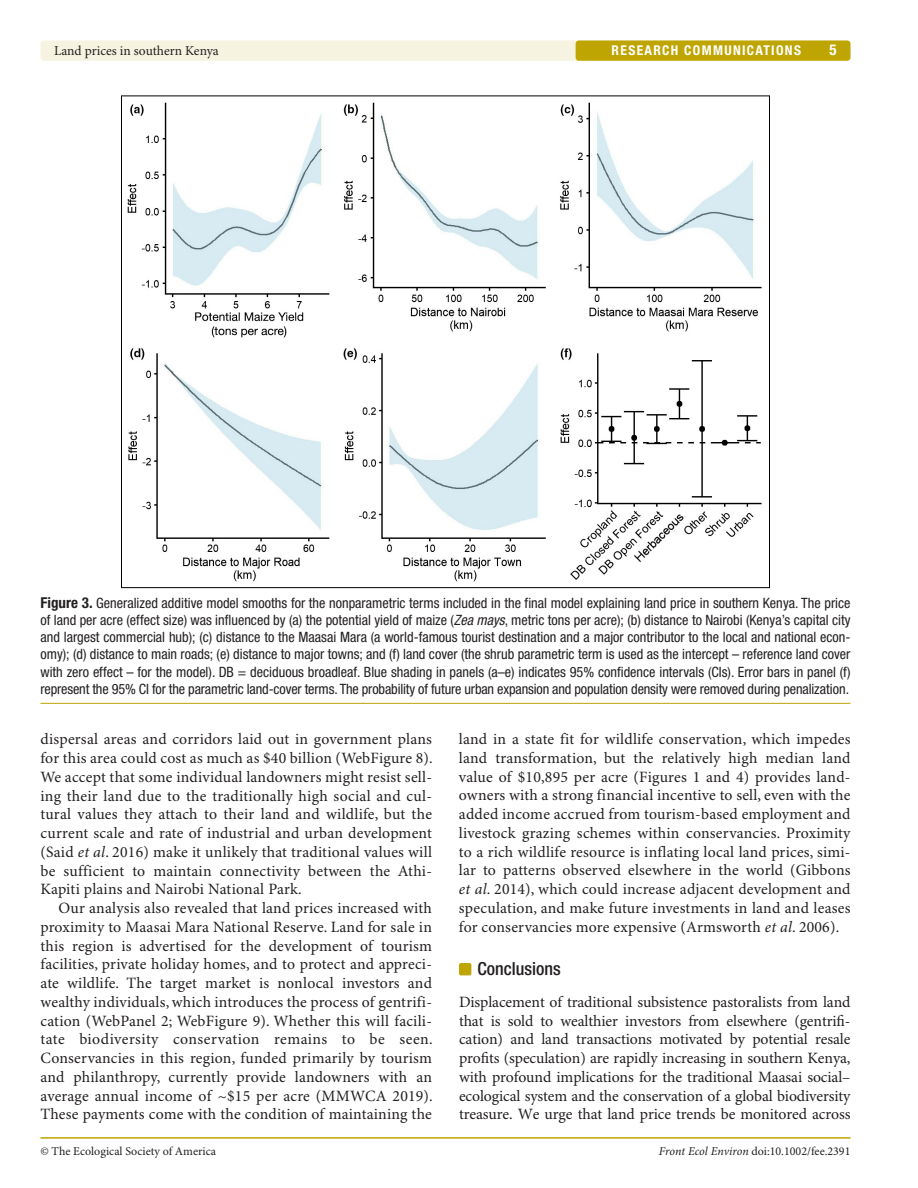
<style>
.page{position:relative;width:918px;height:1188px;background:#fff}
.page>*{position:absolute;margin:0;border:0;box-sizing:border-box;transform-origin:0 0}
.t1{font:500 condensed 18px "Helvetica Neue LT Std";color:#231f20}
.t2{font:15.75px/18.8px "Minion Pro";letter-spacing:.005em;color:#231f20;text-align:justify}
.t3{font:700 condensed 15px "Helvetica Neue LT Std";color:#fff}
.t4{font:condensed 14.25px/17.2px "Helvetica Neue LT Std";letter-spacing:-.01em;color:#231f20;text-align:justify}
.t5{font:13.5px "Minion Pro";color:#231f20}
.t6{font:700 condensed 13.5px "Helvetica Neue LT Std";letter-spacing:.1em;color:#fff}
.t7{font:12px "Minion Pro";color:#231f20}
.s1{font-weight:700;font-size:15px}
.s2{font-style:italic}
</style>
<div class="page">
<hr style="left:40px;top:1137px;width:810px;height:2px;background:#bea502">
<div style="left:40px;top:40px;width:811px;height:21px;background:#f7f3e1;border-radius:3px"></div>
<div style="left:576px;top:40px;width:274px;height:21px;background:#bea502;border-radius:3px"></div>
<div style="left:459px;top:963px;width:12px;height:12px;background:#bea502;border-radius:2px"></div>
<hr style="left:40px;top:703px;width:810px;height:1px;background:#bea502">
<img style="left:128px;top:102px;width:634px;height:479px">
<p class="t5" style="left:54px;top:43px;width:166px">Land prices in southern Kenya</p>
<p class="t6" style="left:612px;top:42px;width:191px">RESEARCH COMMUNICATIONS</p>
<p class="t3" style="left:829px;top:41px;width:9px">5</p>
<p class="t4" style="left:40px;top:594px;width:812px"><span class="s1">Figure 3.</span> Generalized additive model smooths for the nonparametric terms included in the final model explaining land price in southern Kenya. The price of land per acre (effect size) was influenced by (a) the potential yield of maize (<span class="s2">Zea mays</span>, metric tons per acre); (b) distance to Nairobi (Kenya’s capital city and largest commercial hub); (c) distance to the Maasai Mara (a world-famous tourist destination and a major contributor to the local and national econ&shy;omy); (d) distance to main roads; (e) distance to major towns; and (f) land cover (the shrub parametric term is used as the intercept – reference land cover with zero effect – for the model). DB = deciduous broadleaf. Blue shading in panels (a–e) indicates 95% confidence intervals (CIs). Error bars in panel (f) represent the 95% CI for the parametric land-cover terms. The probability of future urban expansion and population density were removed during penalization.</p>
<p class="t2" style="left:40px;top:731px;width:394px">dispersal areas and corridors laid out in government plans for this area could cost as much as $40 billion (WebFigure 8).<br>We accept that some individual landowners might resist sell&shy;ing their land due to the traditionally high social and cul&shy;tural values they attach to their land and wildlife, but the current scale and rate of industrial and urban development (Said <span class="s2">et al</span>. 2016) make it unlikely that traditional values will be sufficient to maintain connectivity between the Athi-Kapiti plains and Nairobi National Park.</p>
<p class="t2" style="left:40px;top:899px;width:394px;text-indent:18px">Our analysis also revealed that land prices increased with proximity to Maasai Mara National Reserve. Land for sale in this region is advertised for the development of tourism facilities, private holiday homes, and to protect and appreci&shy;ate wildlife. The target market is nonlocal investors and wealthy individuals, which introduces the process of gentrifi&shy;cation (WebPanel 2; WebFigure 9). Whether this will facili&shy;tate biodiversity conservation remains to be seen.<br>Conservancies in this region, funded primarily by tourism and philanthropy, currently provide landowners with an average annual income of ~$15 per acre (MMWCA 2019).<br>These payments come with the condition of maintaining the</p>
<p class="t2" style="left:459px;top:731px;width:393px">land in a state fit for wildlife conservation, which impedes land transformation, but the relatively high median land value of $10,895 per acre (Figures 1 and 4) provides land&shy;owners with a strong financial incentive to sell, even with the added income accrued from tourism-based employment and livestock grazing schemes within conservancies. Proximity to a rich wildlife resource is inflating local land prices, simi&shy;lar to patterns observed elsewhere in the world (Gibbons <span class="s2">et al</span>. 2014), which could increase adjacent development and speculation, and make future investments in land and leases for conservancies more expensive (Armsworth <span class="s2">et al</span>. 2006).</p>
<p class="t1" style="left:477px;top:958px;width:85px">Conclusions</p>
<p class="t2" style="left:459px;top:993px;width:393px">Displacement of traditional subsistence pastoralists from land that is sold to wealthier investors from elsewhere (gentrifi&shy;cation) and land transactions motivated by potential resale profits (speculation) are rapidly increasing in southern Kenya, with profound implications for the traditional Maasai social– ecological system and the conservation of a global biodiversity treasure. We urge that land price trends be monitored across</p>
<p class="t7" style="left:40px;top:1144px;width:177px">© The Ecological Society of America</p>
<p class="t7" style="left:659px;top:1144px;width:193px"><span class="s2">Front Ecol Environ</span> doi:10.1002/fee.2391</p>
</div>
